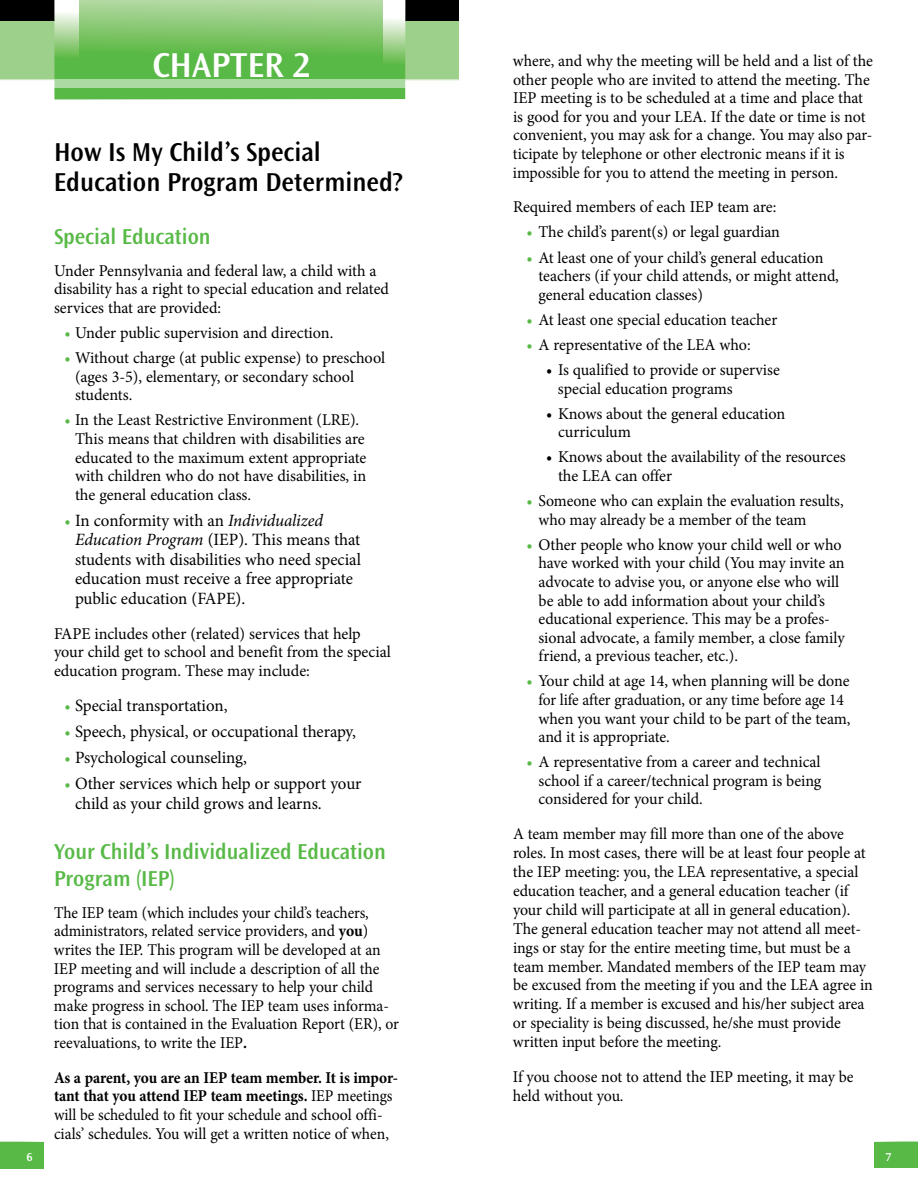
<style>
.page{position:relative;width:918px;height:1188px;background:#fff}
.page>*{position:absolute;margin:0;border:0;box-sizing:border-box;transform-origin:0 0}
.t1{font:600 36px "Ocean Sans Std";color:#fff}
.TOC_Chapter_Headings{font:600 27px/30px "Ocean Sans Std";color:#000;scale:.96 1}
.Chapter_Sub_Headings{font:600 22.5px/27px "Ocean Sans Std";color:#58b947;scale:.96 1}
.Chapters-BulletsB-Le{font:17.25px/19.5px "Minion Pro";color:#000}
.Chapters-Bullets_Lev{font:16.5px/18.6px "Minion Pro";letter-spacing:-.005em;color:#000}
.Chapters_-_Text_Lev{font:16.5px/18.9px "Minion Pro";letter-spacing:-.005em;color:#000;scale:.96 1}
.Chapters_-_Text_Lev-2{font:16.5px/18.6px "Minion Pro";letter-spacing:-.005em;color:#000;scale:.93 1}
.Chapters_-_Text_Lev-3{font:16.5px/18.6px "Minion Pro";letter-spacing:-.005em;color:#000;scale:.95 1}
.Chapters-BulletsB-Le-2{font:16.5px/18.6px "Minion Pro";color:#000}
.Chapters_-_Text_Lev-4{font:16.5px/18.6px "Minion Pro";letter-spacing:-.005em;color:#000}
.Text_Level_1{font:16.5px/18.6px "Minion Pro";color:#000}
.Chapters-Bullets_Lev-2{font:16.5px/18.6px "Minion Pro";letter-spacing:-.005em;color:#000;scale:.96 1}
.t2{font:600 12px "Ocean Sans Std";color:#fff}
.s1{color:#58b947}
.s2{font-size:16.5px;color:#58b947}
.s3{font-style:italic}
.s4{font-weight:700}
</style>
<div class="page">
<div style="left:874px;top:1142px;width:44px;height:26px;background:#58b947"></div>
<div style="left:0;top:1142px;width:44px;height:26px;background:#58b947"></div>
<div style="left:0;top:17px;width:459px;height:63px;background:#9dd08b"></div>
<div style="left:0;top:0;width:459px;height:20px;background:#000"></div>
<svg style="left:54px;top:0;width:351px;height:99px;background:#80c870"></svg>
<svg style="left:80px;top:0;width:303px;height:79px;background:#7ac466"></svg>
<svg style="left:0;top:79px;width:459px;height:9px;fill:#abdba2"></svg>
<p class="t1" style="left:152px;top:45px;width:160px">CHAPTER 2</p>
<p class="TOC_Chapter_Headings" style="left:54px;top:138px;width:365px">How Is My Child’s Special<br>Education Program Determined?</p>
<p class="Chapter_Sub_Headings" style="left:54px;top:223px;width:165px">Special Education</p>
<p class="Text_Level_1" style="left:54px;top:261px;width:336px">Under Pennsylvania and federal law, a child with a disability has a right to special education and related services that are provided:</p>
<p class="Chapters-BulletsB-Le-2" style="left:64px;top:324px;width:270px"><span class="s1">•</span> Under public supervision and direction.</p>
<p class="Chapters-BulletsB-Le-2" style="left:75px;top:349px;width:312px;text-indent:-10px"><span class="s1">•</span> Without charge (at public expense) to preschool (ages 3-5), elementary, or secondary school students.</p>
<p class="Chapters-BulletsB-Le-2" style="left:75px;top:411px;width:293px;text-indent:-10px"><span class="s1">•</span> In the Least Restrictive Environment (LRE).<br>This means that children with disabilities are educated to the maximum extent appropriate with children who do not have disabilities, in the general education class.</p>
<p class="Chapters-BulletsB-Le" style="left:75px;top:511px;width:288px;text-indent:-10px"><span class="s2">•</span> In conformity with an <span class="s3">Individualized Education Program</span> (IEP). This means that students with disabilities who need special education must receive a free appropriate public education (FAPE).</p>
<p class="Chapters_-_Text_Lev-4" style="left:54px;top:624px;width:338px">FAPE includes other (related) services that help your child get to school and benefit from the special education program. These may include:</p>
<p class="Chapters-BulletsB-Le" style="left:64px;top:696px;width:165px"><span class="s2">•</span> Special transportation,</p>
<p class="Chapters-BulletsB-Le" style="left:64px;top:722px;width:293px"><span class="s2">•</span> Speech, physical, or occupational therapy,</p>
<p class="Chapters-BulletsB-Le" style="left:64px;top:748px;width:184px"><span class="s2">•</span> Psychological counseling,</p>
<p class="Chapters-BulletsB-Le" style="left:75px;top:774px;width:288px;text-indent:-10px"><span class="s2">•</span> Other services which help or support your child as your child grows and learns.</p>
<p class="Chapter_Sub_Headings" style="left:54px;top:838px;width:347px">Your Child’s Individualized Education<br>Program (IEP)</p>
<p class="Chapters_-_Text_Lev-2" style="left:54px;top:903px;width:373px">The IEP team (which includes your child’s teachers, administrators, related service providers, and <span class="s4">you</span>) writes the IEP. This program will be developed at an IEP meeting and will include a description of all the programs and services necessary to help your child make progress in school. The IEP team uses informa&shy;tion that is contained in the Evaluation Report (ER), or reevaluations, to write the IEP<span class="s4">.</span></p>
<p class="Chapters_-_Text_Lev-2" style="left:54px;top:1068px;width:371px"><span class="s4">As a parent, you are an IEP team member. It is impor&shy;tant that you attend IEP team meetings.</span> IEP meetings will be scheduled to fit your schedule and school offi&shy;cials’ schedules. You will get a written notice of when,</p>
<p class="Chapters_-_Text_Lev-3" style="left:513px;top:52px;width:380px">where, and why the meeting will be held and a list of the other people who are invited to attend the meeting. The IEP meeting is to be scheduled at a time and place that is good for you and your LEA. If the date or time is not convenient, you may ask for a change. You may also par&shy;ticipate by telephone or other electronic means if it is impossible for you to attend the meeting in person.</p>
<p class="Chapters_-_Text_Lev-4" style="left:513px;top:198px;width:265px">Required members of each IEP team are:</p>
<p class="Chapters-Bullets_Lev" style="left:526px;top:223px;width:255px"><span class="s1">•</span> The child’s parent(s) or legal guardian</p>
<p class="Chapters-Bullets_Lev" style="left:538px;top:248px;width:302px;text-indent:-12px"><span class="s1">•</span> At least one of your child’s general education teachers (if your child attends, or might attend, general education classes)</p>
<p class="Chapters-Bullets_Lev" style="left:526px;top:310px;width:252px"><span class="s1">•</span> At least one special education teacher</p>
<p class="Chapters-Bullets_Lev" style="left:526px;top:335px;width:226px"><span class="s1">•</span> A representative of the LEA who:</p>
<p class="Chapters-Bullets_Lev" style="left:558px;top:361px;width:223px;text-indent:-12px">• Is qualified to provide or supervise special education programs</p>
<p class="Chapters-Bullets_Lev" style="left:558px;top:404px;width:229px;text-indent:-12px">• Knows about the general education curriculum</p>
<p class="Chapters-Bullets_Lev" style="left:558px;top:448px;width:289px;text-indent:-12px">• Knows about the availability of the resources the LEA can offer</p>
<p class="Chapters-Bullets_Lev-2" style="left:538px;top:492px;width:319px;text-indent:-12px"><span class="s1">•</span> Someone who can explain the evaluation results, who may already be a member of the team</p>
<p class="Chapters-Bullets_Lev" style="left:538px;top:535px;width:308px;text-indent:-12px"><span class="s1">•</span> Other people who know your child well or who have worked with your child (You may invite an advocate to advise you, or anyone else who will be able to add information about your child’s educational experience. This may be a profes&shy;sional advocate, a family member, a close family friend, a previous teacher, etc.).</p>
<p class="Chapters-Bullets_Lev" style="left:538px;top:672px;width:314px;text-indent:-12px"><span class="s1">•</span> Your child at age 14, when planning will be done for life after graduation, or any time before age 14 when you want your child to be part of the team, and it is appropriate.</p>
<p class="Chapters-Bullets_Lev" style="left:538px;top:753px;width:284px;text-align:justify;text-indent:-12px"><span class="s1">•</span> A representative from a career and technical school if a career/technical program is being considered for your child.</p>
<p class="Chapters_-_Text_Lev" style="left:513px;top:825px;width:376px">A team member may fill more than one of the above roles. In most cases, there will be at least four people at the IEP meeting: you, the LEA representative, a special education teacher, and a general education teacher (if your child will participate at all in general education).<br>The general education teacher may not attend all meet&shy;ings or stay for the entire meeting time, but must be a team member. Mandated members of the IEP team may be excused from the meeting if you and the LEA agree in writing. If a member is excused and his/her subject area or speciality is being discussed, he/she must provide written input before the meeting.</p>
<p class="Chapters_-_Text_Lev" style="left:513px;top:1068px;width:356px">If you choose not to attend the IEP meeting, it may be held without you.</p>
<p class="t2" style="left:26px;top:1150px;width:8px">6</p>
<p class="t2" style="left:886px;top:1150px;width:8px">7</p>
</div>
